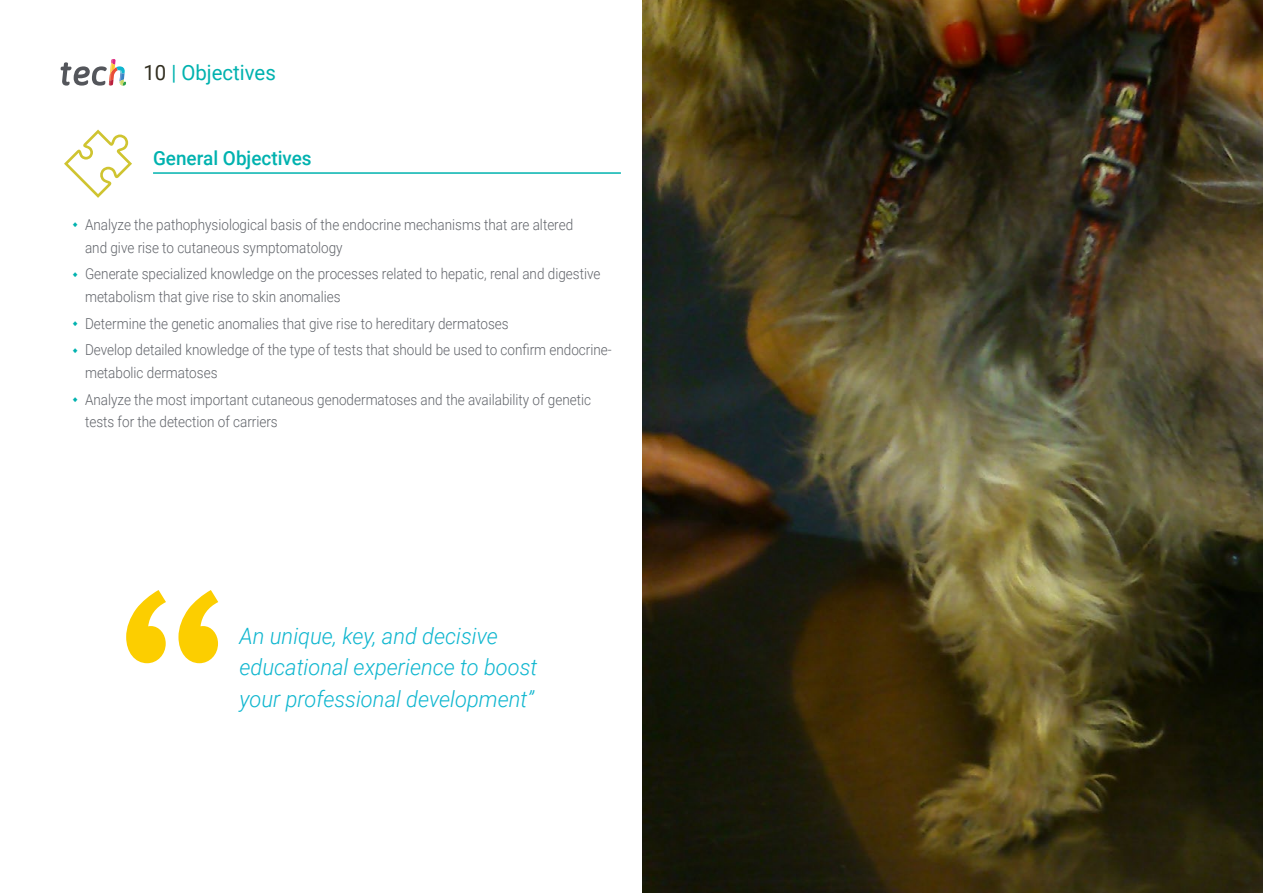
<style>
.page{position:relative;width:1263px;height:893px;background:#fff}
.page>*{position:absolute;margin:0;border:0;box-sizing:border-box;transform-origin:0 0}
.t1{font:italic 300 22.5px/31.5px "Roboto";color:#0fb6cf}
.t2{font:21px "Roboto";color:#00b2af}
.t3{font:500 19.5px "Roboto";color:#00b2af}
.t4{font:300 15px/22.5px "Roboto";color:#61646a;scale:.9 1}
.s1{color:#312e20}
</style>
<div class="page">
<svg style="left:64px;top:130px;width:68px;height:68px"></svg>
<img style="left:642px;top:0;width:621px;height:893px">
<svg style="left:126px;top:590px;width:92px;height:73px"></svg>
<svg style="left:61px;top:59px;width:65px;height:27px"></svg>
<hr style="left:153px;top:173px;width:468px;height:1px;background:#00b2af">
<h2 class="t2" style="left:144px;top:57px;width:134px"><span class="s1">10</span> | Objectives</h2>
<h3 class="t3" style="left:153px;top:144px;width:160px">General Objectives</h3>
<p class="t4" style="left:85px;top:213px;width:544px">Analyze the pathophysiological basis of the endocrine mechanisms that are altered and give rise to cutaneous symptomatology</p>
<p class="t4" style="left:85px;top:262px;width:574px">Generate specialized knowledge on the processes related to hepatic, renal and digestive metabolism that give rise to skin anomalies</p>
<p class="t4" style="left:85px;top:309px;width:587px;line-height:26.7px">Determine the genetic anomalies that give rise to hereditary dermatoses<br>Develop detailed knowledge of the type of tests that should be used to confirm endocrine-</p>
<p class="t4" style="left:85px;top:359px;width:564px;line-height:26.7px">metabolic dermatoses<br>Analyze the most important cutaneous genodermatoses and the availability of genetic</p>
<p class="t4" style="left:85px;top:410px;width:216px">tests for the detection of carriers</p>
<h1 class="t1" style="left:240px;top:619px;width:299px">An unique, key, and decisive educational experience to boost your professional development”</h1>
</div>
